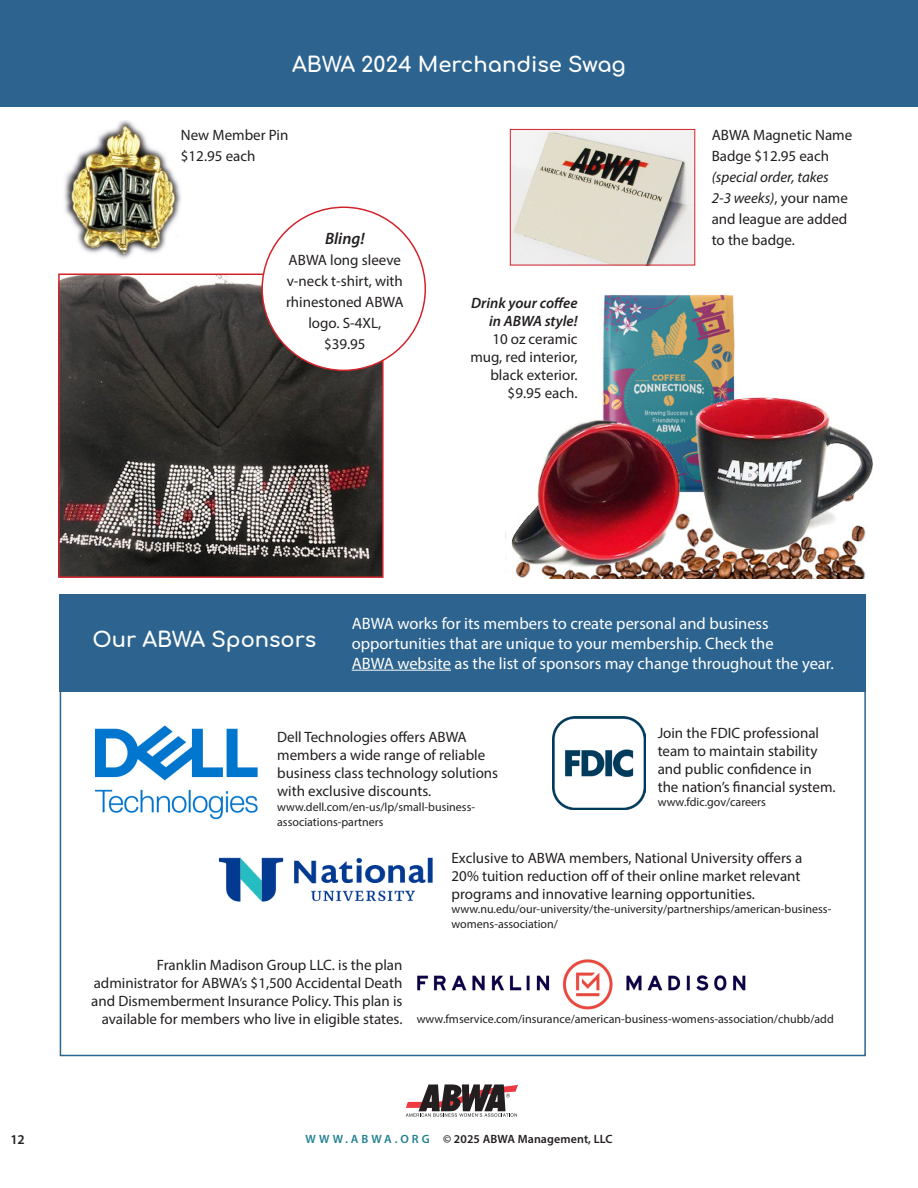
<style>
.page{position:relative;width:918px;height:1188px;background:#fff}
.page>*{position:absolute;margin:0;border:0;box-sizing:border-box;transform-origin:0 0}
.t1{font:700 21px "Comfortaa";color:#fff}
.t2{font:16.5px/19.8px "Myriad Pro";color:#fff}
.t3{font:italic 600 16.5px "Myriad Pro";color:#231f20}
.t4{font:15px/18px "Myriad Pro";color:#231f20}
.t5{font:600 13.5px "Myriad Pro";color:#231f20}
.t6{font:12px/14.4px "Myriad Pro";color:#231f20}
.t7{font:600 12px "Myriad Pro";letter-spacing:.01em;color:#231f20}
.s1{font-style:italic}
.s2{font-weight:600;font-style:italic}
.s3{color:#22818f}
</style>
<div class="page">
<svg style="left:406px;top:1084px;width:112px;height:33px"></svg>
<div style="left:0;top:1px;width:918px;height:106px;background:#2d648f"></div>
<img style="left:96px;top:725px;width:161px;height:94px">
<img style="left:417px;top:959px;width:329px;height:51px">
<img style="left:219px;top:857px;width:214px;height:45px">
<img style="left:64px;top:121px;width:117px;height:138px">
<img style="left:512px;top:131px;width:181px;height:132px">
<div style="left:510px;top:129px;width:185px;height:136px;border:1px solid #d1232a"></div>
<img style="left:511px;top:294px;width:361px;height:284px">
<img style="left:61px;top:277px;width:320px;height:298px">
<div style="left:58px;top:274px;width:326px;height:304px;border:2px solid #d1232a"></div>
<div style="left:59px;top:594px;width:807px;height:98px;background:#2d648f"></div>
<hr style="left:352px;top:670px;width:99px;height:1px;background:#fff">
<div style="left:262px;top:207px;width:163px;height:163px;background:#fff;border-radius:50%"></div>
<img style="left:552px;top:716px;width:93px;height:93px">
<p class="t1" style="left:292px;top:45px;width:335px">ABWA 2024 Merchandise Swag</p>
<p class="t4" style="left:181px;top:124px;width:109px;line-height:21px">New Member Pin $12.95 each</p>
<p class="t4" style="left:712px;top:124px;width:142px;line-height:21px">ABWA Magnetic Name<br>Badge $12.95 each <span class="s1">(special order, takes<br>2-3 weeks)</span>, your name and league are added to the badge.</p>
<p class="t3" style="left:325px;top:228px;width:41px">Bling!</p>
<p class="t4" style="left:286px;top:249px;width:119px;line-height:21px;text-align:center">ABWA long sleeve v-neck t-shirt, with rhinestoned ABWA logo. S-4XL, $39.95</p>
<p class="t4" style="left:470px;top:294px;width:109px;text-align:right"><span class="s2">Drink your coffee in ABWA style!<br></span>10 oz ceramic mug, red interior, black exterior. $9.95 each.</p>
<p class="t1" style="left:92px;top:620px;width:226px">Our ABWA Sponsors</p>
<p class="t2" style="left:352px;top:613px;width:484px">ABWA works for its members to create personal and business opportunities that are unique to your membership. Check the<br>ABWA website as the list of sponsors may change throughout the year.</p>
<p class="t4" style="left:277px;top:727px;width:223px">Dell Technologies offers ABWA members a wide range of reliable business class technology solutions with exclusive discounts.</p>
<p class="t6" style="left:277px;top:800px;width:199px">www.dell.com/en-us/lp/small-business&shy;associations-partners</p>
<p class="t4" style="left:658px;top:723px;width:179px">Join the FDIC professional team to maintain stability and public confidence in the nation’s financial system.</p>
<p class="t6" style="left:658px;top:795px;width:110px">www.fdic.gov/careers</p>
<p class="t4" style="left:452px;top:849px;width:352px;text-align:justify">Exclusive to ABWA members, National University offers a 20% tuition reduction off of their online market relevant programs and innovative learning opportunities.</p>
<p class="t4" style="left:91px;top:956px;width:313px;text-align:right">Franklin Madison Group LLC. is the plan administrator for ABWA’s $1,500 Accidental Death and Dismemberment Insurance Policy. This plan is available for members who live in eligible states.</p>
<p class="t6" style="left:452px;top:902px;width:381px">www.nu.edu/our-university/the-university/partnerships/american-business&shy;womens-association/</p>
<p class="t6" style="left:417px;top:1011px;width:419px">www.fmservice.com/insurance/american-business-womens-association/chubb/add</p>
<p class="t5" style="left:10px;top:1131px;width:16px">12</p>
<p class="t7" style="left:306px;top:1131px;width:308px"><span class="s3">W W W . A B W A . O R G</span> © 2025 ABWA Management, LLC</p>
</div>
